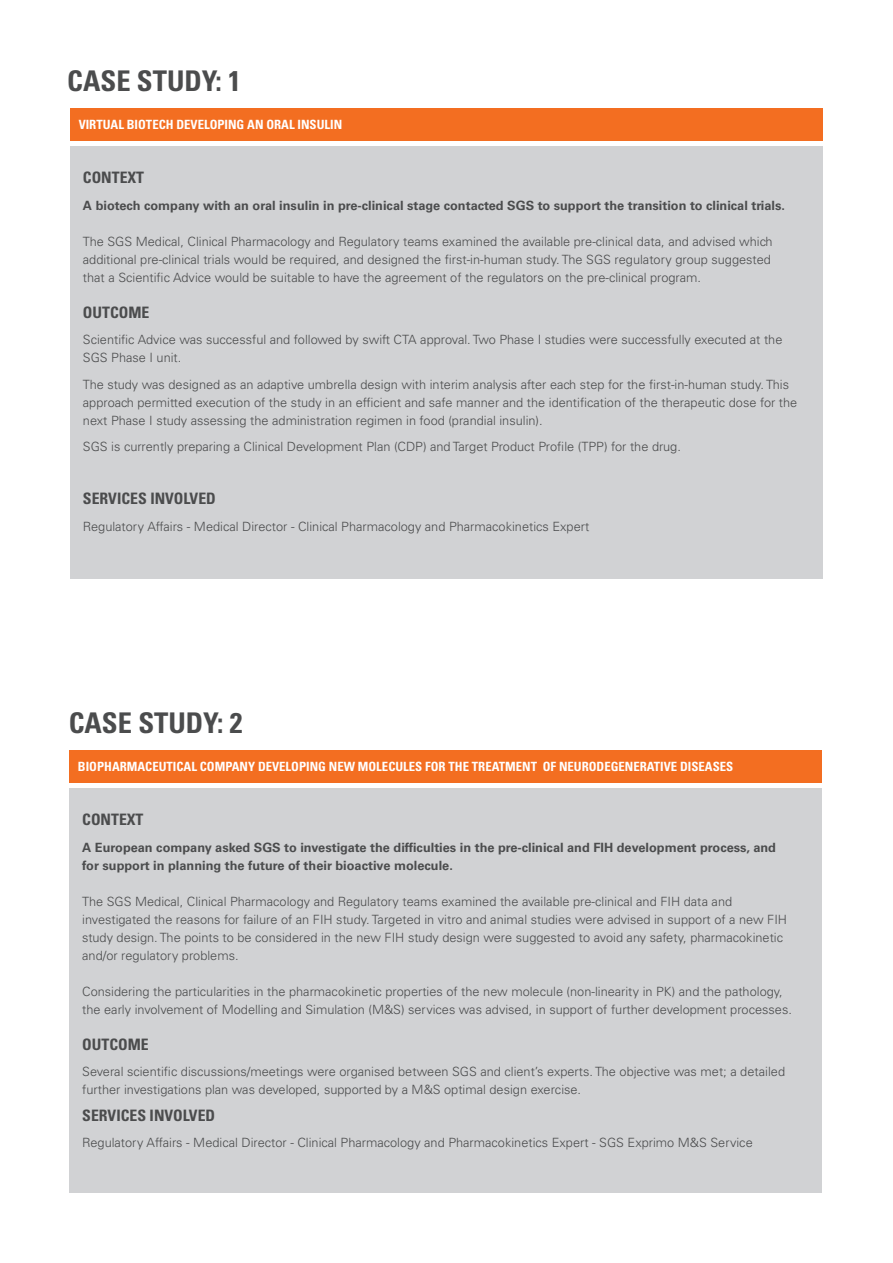
<style>
.page{position:relative;width:893px;height:1263px;background:#fff}
.page>*{position:absolute;margin:0;border:0;box-sizing:border-box;transform-origin:0 0}
.t1{font:700 condensed 28.5px "Univers LT Std";color:#4b4c4d}
.t2{font:700 condensed 15.75px "Univers LT Std";color:#4b4c4d}
.t3{font:300 12.75px/18px "Univers LT Std";color:#4b4c4d}
.t4{font:700 12.75px/18px "Univers LT Std";color:#4b4c4d}
.t5{font:700 condensed 12.75px "Univers LT Std";color:#fff}
</style>
<div class="page">
<div style="left:70px;top:108px;width:753px;height:33px;background:#f36e21"></div>
<div style="left:70px;top:146px;width:753px;height:433px;background:#d1d2d4"></div>
<div style="left:69px;top:750px;width:753px;height:33px;background:#f36e21"></div>
<div style="left:69px;top:788px;width:753px;height:405px;background:#d1d2d4"></div>
<h1 class="t1" style="left:67px;top:63px;width:175px">CASE STUDY: 1</h1>
<p class="t5" style="left:79px;top:117px;width:265px">VIRTUAL BIOTECH DEVELOPING AN ORAL INSULIN</p>
<p class="t2" style="left:83px;top:168px;width:63px">CONTEXT</p>
<p class="t4" style="left:83px;top:196px;width:703px">A biotech company with an oral insulin in pre-clinical stage contacted SGS to support the transition to clinical trials.</p>
<p class="t3" style="left:83px;top:232px;width:691px">The SGS Medical, Clinical Pharmacology and Regulatory teams examined the available pre-clinical data, and advised which additional pre-clinical trials would be required, and designed the first-in-human study. The SGS regulatory group suggested that a Scientific Advice would be suitable to have the agreement of the regulators on the pre-clinical program.</p>
<p class="t2" style="left:83px;top:303px;width:68px">OUTCOME</p>
<p class="t3" style="left:83px;top:331px;width:701px">Scientific Advice was successful and followed by swift CTA approval. Two Phase I studies were successfully executed at the<br>SGS Phase I unit.</p>
<p class="t3" style="left:83px;top:375px;width:716px">The study was designed as an adaptive umbrella design with interim analysis after each step for the first-in-human study. This approach permitted execution of the study in an efficient and safe manner and the identification of the therapeutic dose for the next Phase I study assessing the administration regimen in food (prandial insulin).</p>
<p class="t3" style="left:83px;top:438px;width:600px">SGS is currently preparing a Clinical Development Plan (CDP) and Target Product Profile (TPP) for the drug.</p>
<p class="t2" style="left:83px;top:489px;width:134px">SERVICES INVOLVED</p>
<p class="t3" style="left:83px;top:517px;width:508px">Regulatory Affairs - Medical Director - Clinical Pharmacology and Pharmacokinetics Expert</p>
<h1 class="t1" style="left:69px;top:705px;width:175px">CASE STUDY: 2</h1>
<p class="t5" style="left:78px;top:759px;width:657px">BIOPHARMACEUTICAL COMPANY DEVELOPING NEW MOLECULES FOR THE TREATMENT OF NEURODEGENERATIVE DISEASES</p>
<p class="t2" style="left:82px;top:810px;width:63px">CONTEXT</p>
<p class="t4" style="left:82px;top:838px;width:695px">A European company asked SGS to investigate the difficulties in the pre-clinical and FIH development process, and for support in planning the future of their bioactive molecule.</p>
<p class="t3" style="left:82px;top:892px;width:706px">The SGS Medical, Clinical Pharmacology and Regulatory teams examined the available pre-clinical and FIH data and investigated the reasons for failure of an FIH study. Targeted in vitro and animal studies were advised in support of a new FIH study design. The points to be considered in the new FIH study design were suggested to avoid any safety, pharmacokinetic and/or regulatory problems.</p>
<p class="t3" style="left:82px;top:982px;width:711px">Considering the particularities in the pharmacokinetic properties of the new molecule (non-linearity in PK) and the pathology, the early involvement of Modelling and Simulation (M&amp;S) services was advised, in support of further development processes.</p>
<p class="t2" style="left:82px;top:1034px;width:68px">OUTCOME</p>
<p class="t3" style="left:82px;top:1062px;width:704px">Several scientific discussions/meetings were organised between SGS and client’s experts. The objective was met; a detailed further investigations plan was developed, supported by a M&amp;S optimal design exercise.</p>
<p class="t2" style="left:82px;top:1105px;width:134px">SERVICES INVOLVED</p>
<p class="t3" style="left:82px;top:1133px;width:672px">Regulatory Affairs - Medical Director - Clinical Pharmacology and Pharmacokinetics Expert - SGS Exprimo M&amp;S Service</p>
</div>
